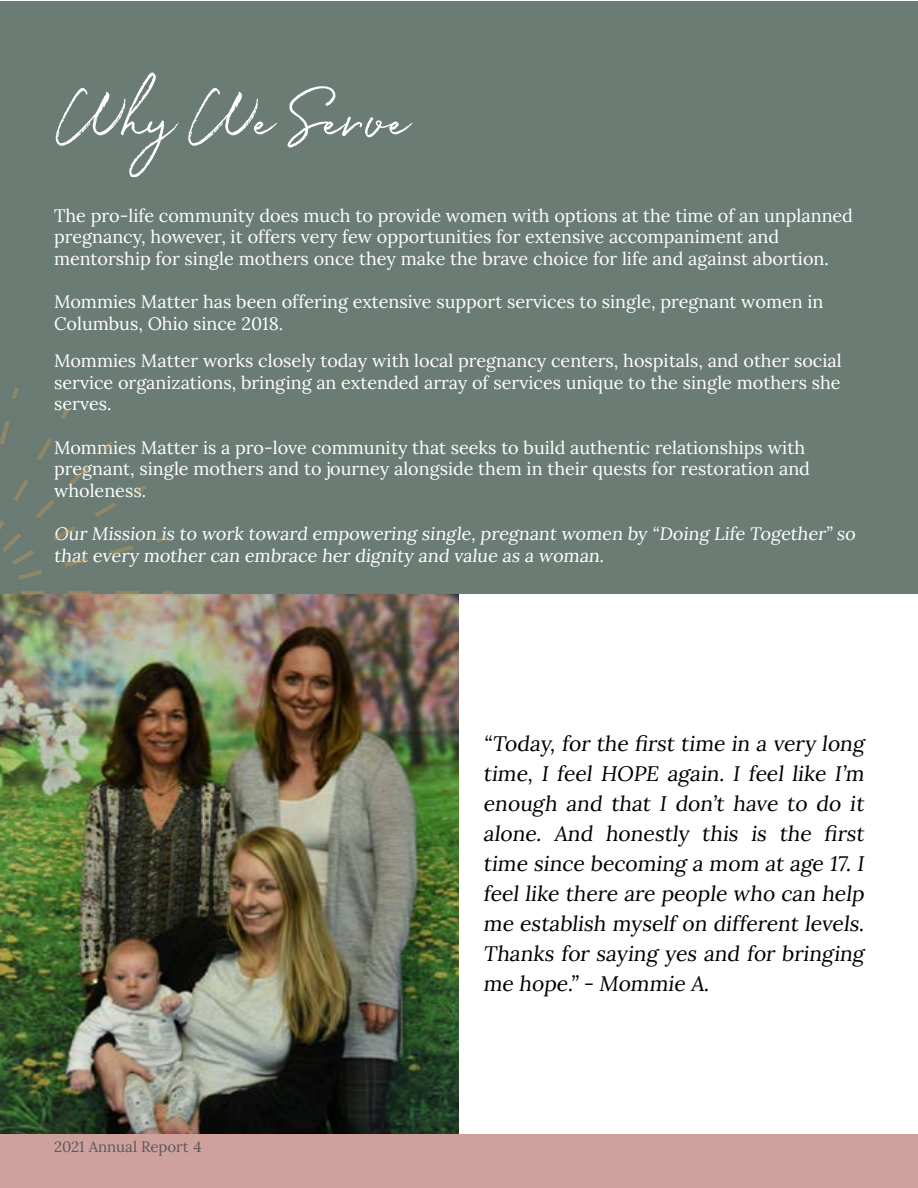
<style>
.page{position:relative;width:918px;height:1188px;background:#fff}
.page>*{position:absolute;margin:0;border:0;box-sizing:border-box;transform-origin:0 0}
.t1{font:75px "White Oleander";color:#fff}
.t2{font:21px/30px "Lora";letter-spacing:-.005em;color:#000;text-align:justify}
.t3{font:18px/21.6px "Lora";color:#fff}
.t4{font:15px "Lora";color:#58595b}
</style>
<div class="page">
<div style="left:0;top:1134px;width:918px;height:54px;background:#cea19c"></div>
<div style="left:0;top:2px;width:918px;height:592px;background:#6b7c74"></div>
<img style="left:0;top:594px;width:459px;height:540px">
<img style="left:0;top:387px;width:210px;height:472px">
<h1 class="t1" style="left:58px;top:65px;width:350px">Why We Serve</h1>
<p class="t3" style="left:54px;top:203px;width:801px">The pro-life community does much to provide women with options at the time of an unplanned pregnancy, however, it offers very few opportunities for extensive accompaniment and mentorship for single mothers once they make the brave choice for life and against abortion.</p>
<p class="t3" style="left:54px;top:290px;width:771px">Mommies Matter has been offering extensive support services to single, pregnant women in<br>Columbus, Ohio since 2018.</p>
<p class="t3" style="left:54px;top:349px;width:789px;text-align:justify">Mommies Matter works closely today with local pregnancy centers, hospitals, and other social service organizations, bringing an extended array of services unique to the single mothers she serves.</p>
<p class="t3" style="left:54px;top:435px;width:758px">Mommies Matter is a pro-love community that seeks to build authentic relationships with pregnant, single mothers and to journey alongside them in their quests for restoration and wholeness.</p>
<p class="t3" style="left:54px;top:522px;width:806px">Our Mission is to work toward empowering single, pregnant women by “Doing Life Together” so that every mother can embrace her dignity and value as a woman.</p>
<p class="t4" style="left:54px;top:1135px;width:149px">2021 Annual Report 4</p>
<p class="t2" style="left:483px;top:727px;width:386px">“Today, for the first time in a very long time, I feel HOPE again. I feel like I’m enough and that I don’t have to do it alone. And honestly this is the first time since becoming a mom at age 17. I feel like there are people who can help me establish myself on different levels.<br>Thanks for saying yes and for bringing me hope.” - Mommie A.</p>
</div>
